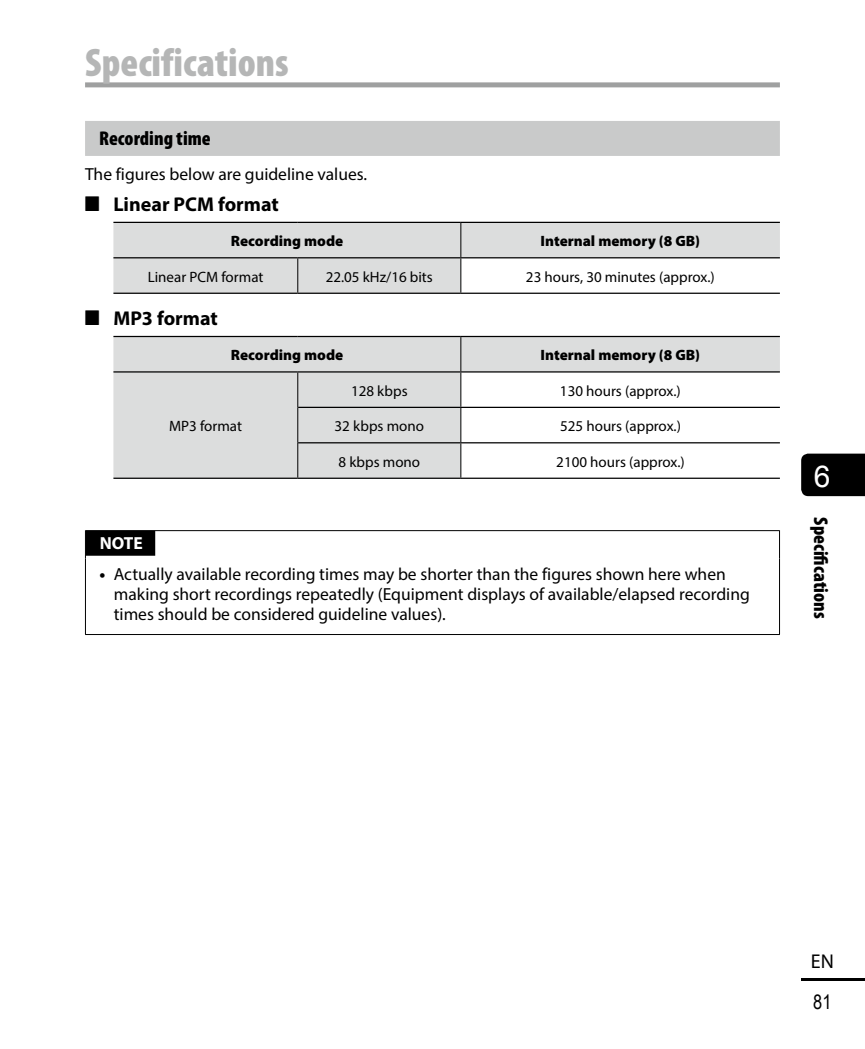
<style>
.page{position:relative;width:865px;height:1049px;background:#fff}
.page>*{position:absolute;margin:0;border:0;box-sizing:border-box;transform-origin:0 0}
.t1{font:900 condensed 40px "Myriad Pro";color:#b5b6b6}
.t2{font:30px "Arial";color:#fff}
.t3{font:900 condensed 20px "Myriad Pro";color:#000}
.t4{font:700 20px "Myriad Pro";color:#000}
.t5{font:20px "Arial Narrow";color:#000}
.t6{font:20px "Myriad Pro";color:#000}
.t7{font:17.5px/20px "Myriad Pro";color:#000}
.t8{font:700 17.5px "Myriad Pro";color:#fff}
.t9{font:15px "Myriad Pro";color:#000}
.t10{font:900 15px "Myriad Pro";color:#000}
.s1{font-family:"AP Yakumono";font-weight:400}
.s2{font-weight:700}
</style>
<div class="page">
<div style="left:801px;top:454px;width:64px;height:42px;background:#000"></div>
<hr style="left:801px;top:978px;width:64px;height:3px;background:#000">
<div style="left:85px;top:82px;width:695px;height:5px;background:#9fa0a0"></div>
<div style="left:85px;top:121px;width:695px;height:35px;background:#c9caca"></div>
<svg style="left:113px;top:223px;width:667px;height:70px;fill:#dcdddd"></svg>
<hr style="left:460px;top:223px;width:1px;height:34px;background:#000">
<hr style="left:113px;top:222px;width:185px;height:1px;background:#000">
<hr style="left:298px;top:222px;width:163px;height:1px;background:#000">
<hr style="left:461px;top:222px;width:319px;height:1px;background:#000">
<hr style="left:113px;top:257px;width:185px;height:1px;background:#000">
<hr style="left:461px;top:257px;width:319px;height:1px;background:#000">
<hr style="left:113px;top:293px;width:185px;height:1px;background:#000">
<hr style="left:461px;top:293px;width:319px;height:1px;background:#000">
<hr style="left:298px;top:257px;width:163px;height:1px;background:#000">
<hr style="left:460px;top:258px;width:1px;height:35px;background:#000">
<hr style="left:298px;top:293px;width:163px;height:1px;background:#000">
<hr style="left:297px;top:258px;width:1px;height:35px;background:#000">
<svg style="left:113px;top:337px;width:667px;height:141px;fill:#dcdddd"></svg>
<hr style="left:460px;top:337px;width:1px;height:34px;background:#000">
<hr style="left:297px;top:407px;width:1px;height:36px;background:#000">
<hr style="left:297px;top:443px;width:1px;height:35px;background:#000">
<hr style="left:460px;top:408px;width:1px;height:34px;background:#000">
<hr style="left:460px;top:443px;width:1px;height:35px;background:#000">
<hr style="left:113px;top:336px;width:185px;height:1px;background:#000">
<hr style="left:298px;top:336px;width:163px;height:1px;background:#000">
<hr style="left:461px;top:336px;width:319px;height:1px;background:#000">
<hr style="left:113px;top:371px;width:185px;height:1px;background:#000">
<hr style="left:461px;top:371px;width:319px;height:1px;background:#000">
<hr style="left:113px;top:478px;width:185px;height:1px;background:#000">
<hr style="left:298px;top:407px;width:163px;height:1px;background:#000">
<hr style="left:461px;top:407px;width:319px;height:1px;background:#000">
<hr style="left:298px;top:478px;width:163px;height:1px;background:#000">
<hr style="left:461px;top:478px;width:319px;height:1px;background:#000">
<hr style="left:298px;top:371px;width:163px;height:1px;background:#000">
<hr style="left:460px;top:372px;width:1px;height:35px;background:#000">
<hr style="left:297px;top:372px;width:1px;height:35px;background:#000">
<hr style="left:298px;top:442px;width:163px;height:1px;background:#000">
<hr style="left:461px;top:442px;width:319px;height:1px;background:#000">
<svg style="left:85px;top:530px;width:1px;height:29px"></svg>
<svg style="left:779px;top:530px;width:1px;height:29px"></svg>
<hr style="left:85px;top:559px;width:1px;height:75px;background:#000">
<hr style="left:779px;top:559px;width:1px;height:75px;background:#000">
<hr style="left:85px;top:634px;width:695px;height:1px;background:#000">
<hr style="left:86px;top:530px;width:693px;height:1px;background:#000">
<div style="left:86px;top:531px;width:69px;height:25px;background:#000"></div>
<h1 class="t1" style="left:85px;top:37px;width:205px">Specifications</h1>
<p class="t3" style="left:99px;top:126px;width:113px">Recording time</p>
<p class="t7" style="left:85px;top:164px;width:283px">The figures below are guideline values.</p>
<p class="t4" style="left:85px;top:191px;width:195px"><span class="s1">4</span> Linear PCM format</p>
<p class="t10" style="left:231px;top:231px;width:114px">Recording mode</p>
<p class="t10" style="left:540px;top:231px;width:161px">Internal memory (8 GB)</p>
<p class="t9" style="left:148px;top:267px;width:117px">Linear PCM format</p>
<p class="t9" style="left:326px;top:267px;width:109px">22.05 kHz/16 bits</p>
<p class="t9" style="left:526px;top:267px;width:190px">23 hours, 30 minutes (approx.)</p>
<p class="t4" style="left:85px;top:305px;width:134px"><span class="s1">4</span> MP3 format</p>
<p class="t10" style="left:231px;top:345px;width:114px">Recording mode</p>
<p class="t10" style="left:540px;top:345px;width:161px">Internal memory (8 GB)</p>
<p class="t9" style="left:169px;top:417px;width:74px">MP3 format</p>
<p class="t9" style="left:351px;top:382px;width:58px">128 kbps</p>
<p class="t9" style="left:560px;top:382px;width:122px">130 hours (approx.)</p>
<p class="t9" style="left:334px;top:417px;width:91px">32 kbps mono</p>
<p class="t9" style="left:560px;top:417px;width:122px">525 hours (approx.)</p>
<p class="t9" style="left:338px;top:452px;width:83px">8 kbps mono</p>
<p class="t9" style="left:556px;top:452px;width:130px">2100 hours (approx.)</p>
<p class="t8" style="left:100px;top:532px;width:45px">NOTE</p>
<p class="t7" style="left:114px;top:564px;width:637px;text-indent:-14px"><span class="s2">•</span> Actually available recording times may be shorter than the figures shown here when making short recordings repeatedly (Equipment displays of available/elapsed recording times should be considered guideline values).</p>
<h2 class="t2" style="left:814px;top:456px;width:18px">6</h2>
<p class="t3" style="left:833px;top:517px;width:103px;rotate:90deg">Specifications</p>
<p class="t6" style="left:811px;top:948px;width:25px">EN</p>
<p class="t5" style="left:813px;top:988px;width:20px">81</p>
</div>
